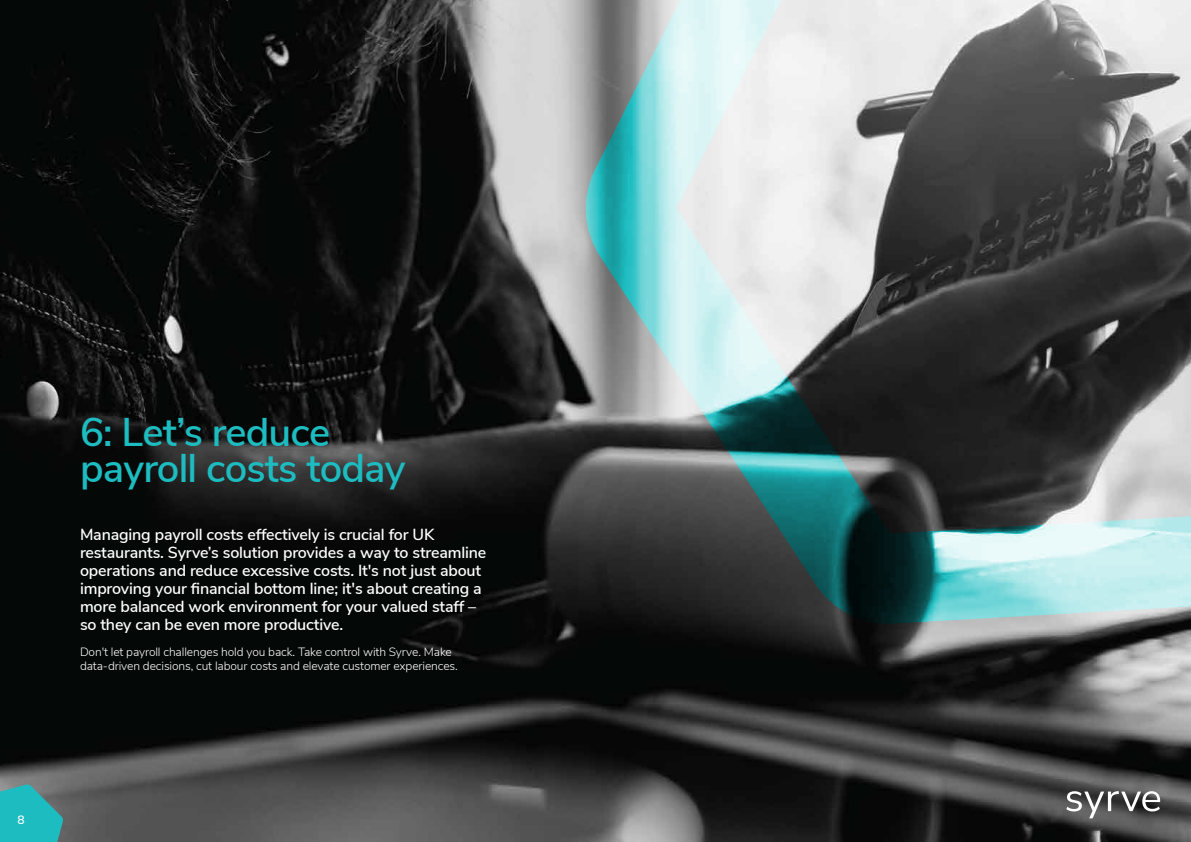
<style>
.page{position:relative;width:1191px;height:842px;background:#fff}
.page>*{position:absolute;margin:0;border:0;box-sizing:border-box;transform-origin:0 0}
.t1{font:600 40px/36px "Nunito Sans";letter-spacing:-.02em;color:#1dbcc0}
.t2{font:600 16px/18px "Nunito Sans";letter-spacing:-.01em;color:#fff}
.t3{font:300 12px/14px "Nunito Sans";letter-spacing:-.01em;color:#fff}
.t4{font:600 12px "Nunito Sans";color:#fff}
</style>
<div class="page">
<img style="left:0;top:0;width:1191px;height:841px">
<svg style="left:1066px;top:791px;width:94px;height:27px"></svg>
<svg style="left:0;top:784px;width:63px;height:58px;background:#2eacb0"></svg>
<svg style="left:586px;top:0;width:605px;height:624px;background:#778485"></svg>
<h1 class="t1" style="left:80px;top:412px;width:327px">6: Let’s reduce payroll costs today</h1>
<p class="t2" style="left:80px;top:525px;width:408px">Managing payroll costs effectively is crucial for UK restaurants. Syrve’s solution provides a way to streamline operations and reduce excessive costs. It's not just about improving your financial bottom line; it's about creating a more balanced work environment for your valued staff – so they can be even more productive.</p>
<p class="t3" style="left:80px;top:644px;width:379px">Don't let payroll challenges hold you back. Take control with Syrve. Make data-driven decisions, cut labour costs and elevate customer experiences.</p>
<p class="t4" style="left:18px;top:811px;width:9px">8</p>
</div>
